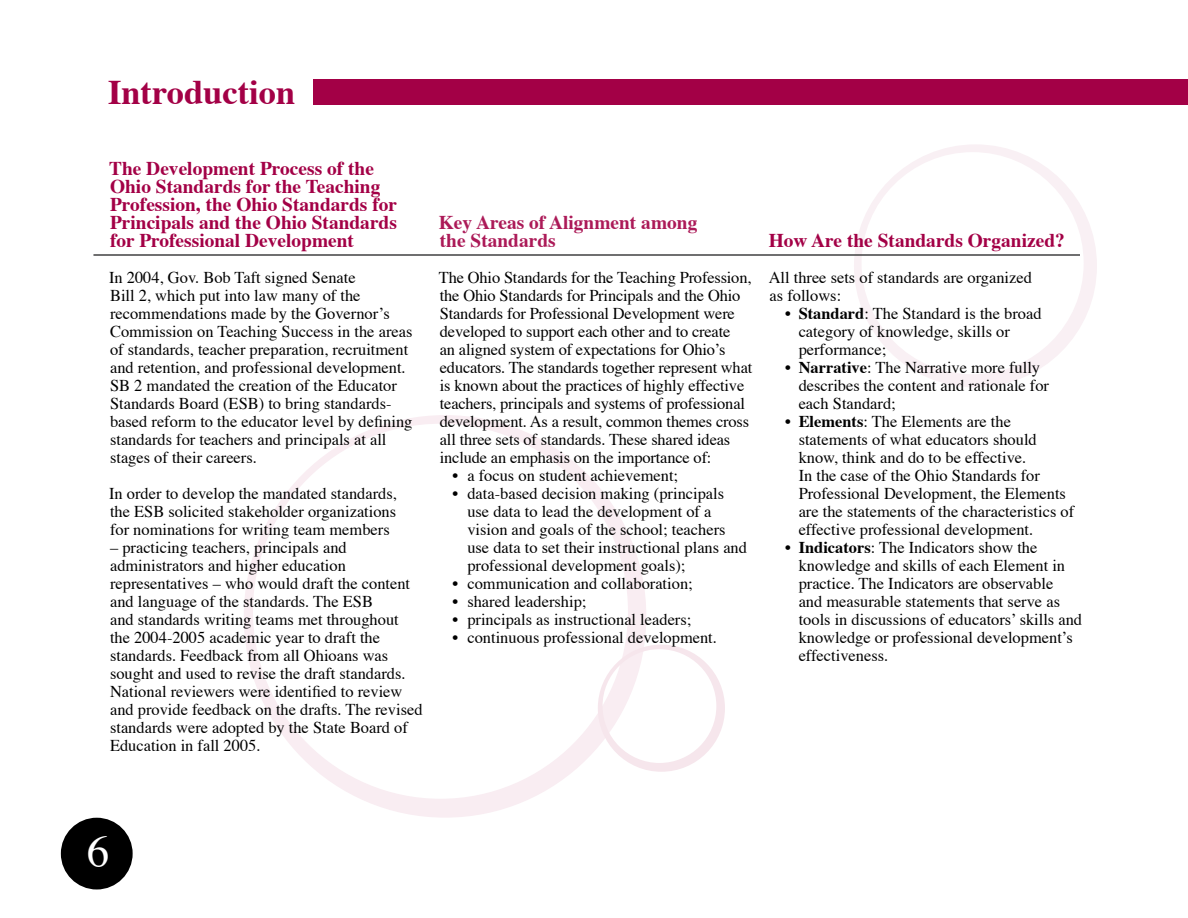
<style>
.page{position:relative;width:1188px;height:918px;background:#fff}
.page>*{position:absolute;margin:0;border:0;box-sizing:border-box;transform-origin:0 0}
.t1{font:45px "Times";color:#fff}
.t2{font:700 34.5px "Times";color:#a30046}
.t3{font:700 19.5px/18px "Times";color:#a30046}
.t4{font:700 19.5px/18px "Times";color:#ac1a58}
.t5{font:16.5px/18px "Times";color:#000}
.s1{font-weight:700}
</style>
<div class="page">
<svg style="left:854px;top:145px;width:243px;height:242px"></svg>
<svg style="left:244px;top:415px;width:402px;height:403px"></svg>
<svg style="left:598px;top:645px;width:127px;height:127px"></svg>
<div style="left:61px;top:818px;width:72px;height:72px;background:#000;border-radius:50%"></div>
<div style="left:314px;top:79px;width:874px;height:26px;background:#a30046"></div>
<hr style="left:93px;top:254px;width:987px;height:2px;background:#414142">
<h1 class="t2" style="left:108px;top:59px;width:189px">Introduction</h1>
<p class="t3" style="left:109px;top:157px;width:290px">The Development Process of the<br>Ohio Standards for the Teaching<br>Profession, the Ohio Standards for<br>Principals and the Ohio Standards for Professional Development</p>
<p class="t5" style="left:109px;top:267px;width:305px">In 2004, Gov. Bob Taft signed Senate<br>Bill 2, which put into law many of the recommendations made by the Governor’s Commission on Teaching Success in the areas of standards, teacher preparation, recruitment and retention, and professional development.<br>SB 2 mandated the creation of the Educator Standards Board (ESB) to bring standards&shy;based reform to the educator level by defining standards for teachers and principals at all stages of their careers.</p>
<p class="t5" style="left:109px;top:483px;width:289px;text-align:justify">In order to develop the mandated standards, the ESB solicited stakeholder organizations for nominations for writing team members</p>
<p class="t5" style="left:110px;top:537px;width:302px">– practicing teachers, principals and administrators and higher education representatives – who would draft the content and language of the standards. The ESB<br>and standards writing teams met throughout the 2004-2005 academic year to draft the standards. Feedback from all Ohioans was sought and used to revise the draft standards.<br>National reviewers were identified to review</p>
<p class="t5" style="left:110px;top:699px;width:314px">and provide feedback on the drafts. The revised standards were adopted by the State Board of<br>Education in fall 2005.</p>
<p class="t4" style="left:439px;top:211px;width:260px">Key Areas of Alignment among the Standards</p>
<p class="t5" style="left:439px;top:267px;width:315px">The Ohio Standards for the Teaching Profession, the Ohio Standards for Principals and the Ohio Standards for Professional Development were developed to support each other and to create<br>an aligned system of expectations for Ohio’s educators. The standards together represent what is known about the practices of highly effective teachers, principals and systems of professional development. As a result, common themes cross all three sets of standards. These shared ideas include an emphasis on the importance of:</p>
<p class="t5" style="left:452px;top:465px;width:227px">• a focus on student achievement;</p>
<p class="t5" style="left:467px;top:483px;width:281px;text-indent:-15px">• data-based decision making (principals use data to lead the development of a vision and goals of the school; teachers use data to set their instructional plans and professional development goals);</p>
<p class="t5" style="left:452px;top:573px;width:242px">• communication and collaboration;</p>
<p class="t5" style="left:452px;top:591px;width:136px">• shared leadership;</p>
<p class="t5" style="left:452px;top:609px;width:241px">• principals as instructional leaders;</p>
<p class="t5" style="left:452px;top:627px;width:266px">• continuous professional development.</p>
<p class="t3" style="left:769px;top:229px;width:298px">How Are the Standards Organized?</p>
<p class="t5" style="left:769px;top:267px;width:265px">All three sets of standards are organized as follows:</p>
<p class="t5" style="left:799px;top:303px;width:244px;text-indent:-14px">• <span class="s1">Standard</span>: The Standard is the broad category of knowledge, skills or performance;</p>
<p class="t5" style="left:799px;top:357px;width:252px;text-indent:-14px">• <span class="s1">Narrative</span>: The Narrative more fully describes the content and rationale for each Standard;</p>
<p class="t5" style="left:799px;top:411px;width:277px;text-indent:-14px">• <span class="s1">Elements</span>: The Elements are the statements of what educators should know, think and do to be effective.<br>In the case of the Ohio Standards for Professional Development, the Elements are the statements of the characteristics of effective professional development.</p>
<p class="t5" style="left:799px;top:537px;width:285px;text-indent:-14px">• <span class="s1">Indicators</span>: The Indicators show the knowledge and skills of each Element in practice. The Indicators are observable<br>and measurable statements that serve as tools in discussions of educators’ skills and knowledge or professional development’s effectiveness.</p>
<p class="t1" style="left:87px;top:810px;width:24px">6</p>
</div>
